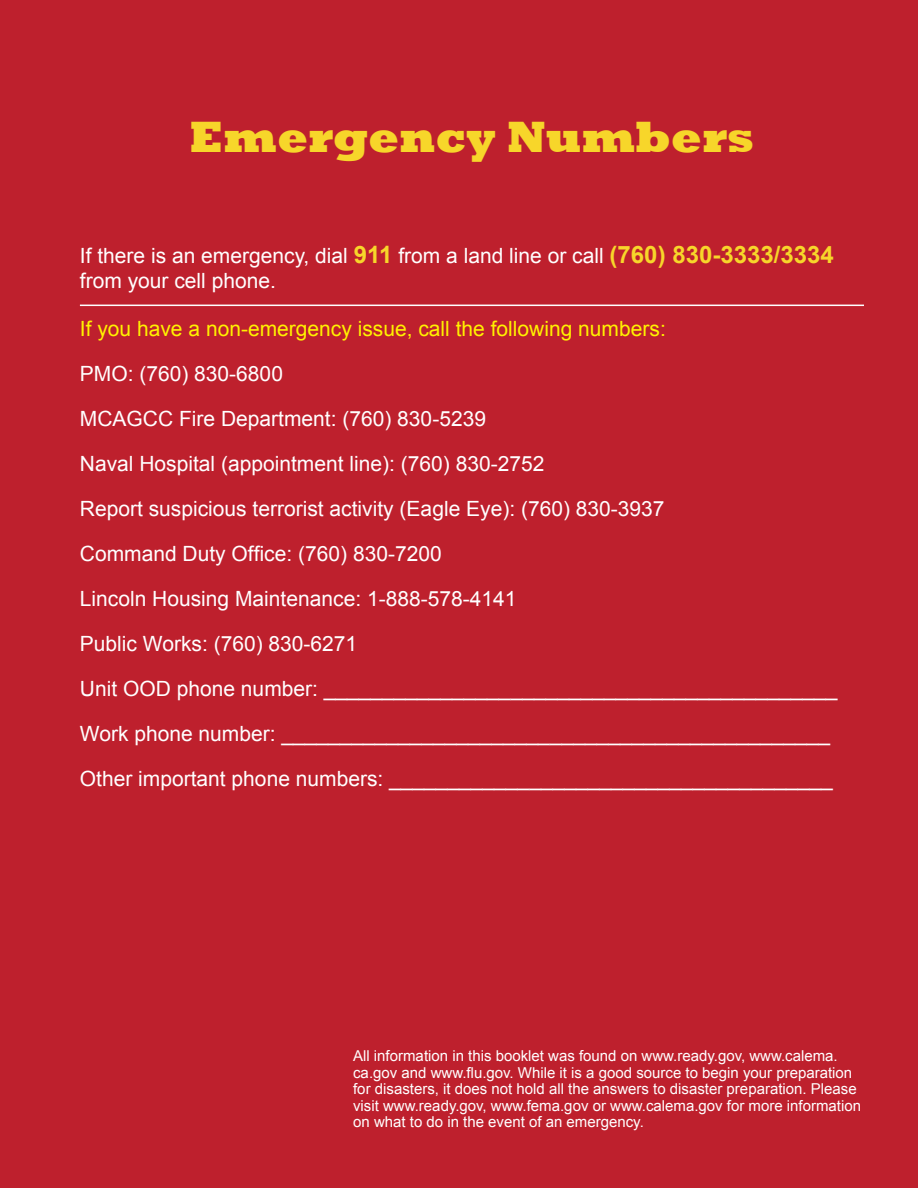
<style>
.page{position:relative;width:918px;height:1188px;background:#be202d}
.page>*{position:absolute;margin:0;border:0;box-sizing:border-box;transform-origin:0 0}
.t1{font:800 45px "Rockwell";color:#f7d62a}
.t2{font:21px/45px "Arial";color:#fff}
.t3{font:21px "Arial";color:#fff200}
.t4{font:15px/16.5px "Arial";color:#fff}
.s1{font-weight:700;font-size:24px;color:#f7d62a}
</style>
<div class="page">
<hr style="left:80px;top:305px;width:784px;height:1px;background:#fff">
<h1 class="t1" style="left:189px;top:111px;width:567px">Emergency Numbers</h1>
<p class="t2" style="left:80px;top:243px;width:755px;line-height:25.2px">If there is an emergency, dial <span class="s1">911</span> from a land line or call <span class="s1">(760) 830-3333/3334 </span>from your cell phone.</p>
<p class="t3" style="left:80px;top:314px;width:587px">If you have a non-emergency issue, call the following numbers:</p>
<p class="t2" style="left:80px;top:351px;width:759px">PMO: (760) 830-6800<br>MCAGCC Fire Department: (760) 830-5239<br>Naval Hospital (appointment line): (760) 830-2752<br>Report suspicious terrorist activity (Eagle Eye): (760) 830-3937<br>Command Duty Office: (760) 830-7200<br>Lincoln Housing Maintenance: 1-888-578-4141<br>Public Works: (760) 830-6271<br>Unit OOD phone number: ____________________________________________ Work phone number: _______________________________________________ Other important phone numbers: ______________________________________</p>
<p class="t4" style="left:353px;top:1048px;width:509px">All information in this booklet was found on www.ready.gov, www.calema. ca.gov and www.flu.gov. While it is a good source to begin your preparation for disasters, it does not hold all the answers to disaster preparation. Please visit www.ready.gov, www.fema.gov or www.calema.gov for more information on what to do in the event of an emergency.</p>
</div>
